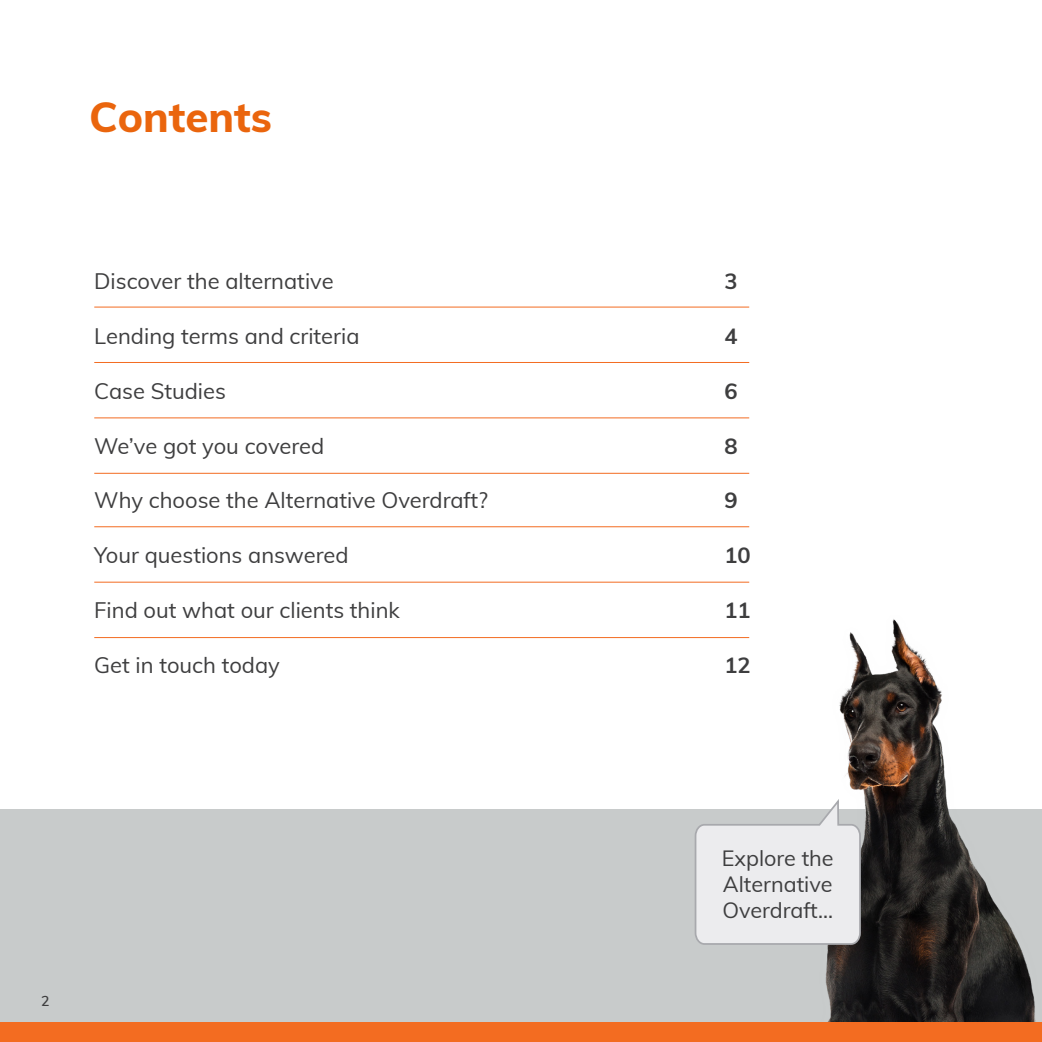
<style>
.page{position:relative;width:1042px;height:1042px;background:#fff}
.page>*{position:absolute;margin:0;border:0;box-sizing:border-box;transform-origin:0 0}
.t1{font:800 42px "Muli";color:#ea650d}
.t2{font:21.88px "Muli";color:#3e3e3f}
.t3{font:700 21.88px "Muli";color:#3e3e3f}
.t4{font:21.53px/25.9px "Muli";color:#3e3e3f;text-align:justify}
.t5{font:600 14px "Muli";color:#3e3e3f}
</style>
<div class="page">
<div style="left:0;top:810px;width:1042px;height:232px;background:#c8cbcb"></div>
<img style="left:650px;top:581px;width:392px;height:441px">
<hr style="left:94px;top:307px;width:655px;height:1px;background:#f36c21">
<hr style="left:94px;top:362px;width:655px;height:1px;background:#f36c21">
<hr style="left:94px;top:417px;width:655px;height:1px;background:#f36c21">
<hr style="left:94px;top:473px;width:655px;height:1px;background:#f36c21">
<hr style="left:94px;top:526px;width:655px;height:1px;background:#f36c21">
<hr style="left:94px;top:582px;width:655px;height:1px;background:#f36c21">
<hr style="left:94px;top:637px;width:655px;height:1px;background:#f36c21">
<div style="left:0;top:1022px;width:1042px;height:20px;background:#f36c21"></div>
<svg style="left:694px;top:796px;width:168px;height:149px"></svg>
<p class="t1" style="left:89px;top:86px;width:184px">Contents</p>
<p class="t2" style="left:94px;top:265px;width:241px">Discover the alternative</p>
<p class="t3" style="left:724px;top:265px;width:15px">3</p>
<p class="t2" style="left:94px;top:320px;width:267px">Lending terms and criteria</p>
<p class="t3" style="left:724px;top:320px;width:15px">4</p>
<p class="t2" style="left:94px;top:375px;width:133px">Case Studies</p>
<p class="t3" style="left:724px;top:375px;width:15px">6</p>
<p class="t2" style="left:94px;top:430px;width:231px">We’ve got you covered</p>
<p class="t3" style="left:724px;top:430px;width:15px">8</p>
<p class="t2" style="left:94px;top:484px;width:395px">Why choose the Alternative Overdraft?</p>
<p class="t3" style="left:724px;top:484px;width:15px">9</p>
<p class="t2" style="left:94px;top:539px;width:256px">Your questions answered</p>
<p class="t3" style="left:724px;top:539px;width:28px">10</p>
<p class="t2" style="left:94px;top:594px;width:307px">Find out what our clients think</p>
<p class="t3" style="left:724px;top:594px;width:28px">11</p>
<p class="t2" style="left:94px;top:649px;width:187px">Get in touch today</p>
<p class="t3" style="left:724px;top:649px;width:28px">12</p>
<p class="t5" style="left:41px;top:991px;width:10px">2</p>
<p class="t4" style="left:722px;top:844px;width:113px">Explore the Alternative Overdraft...</p>
</div>
